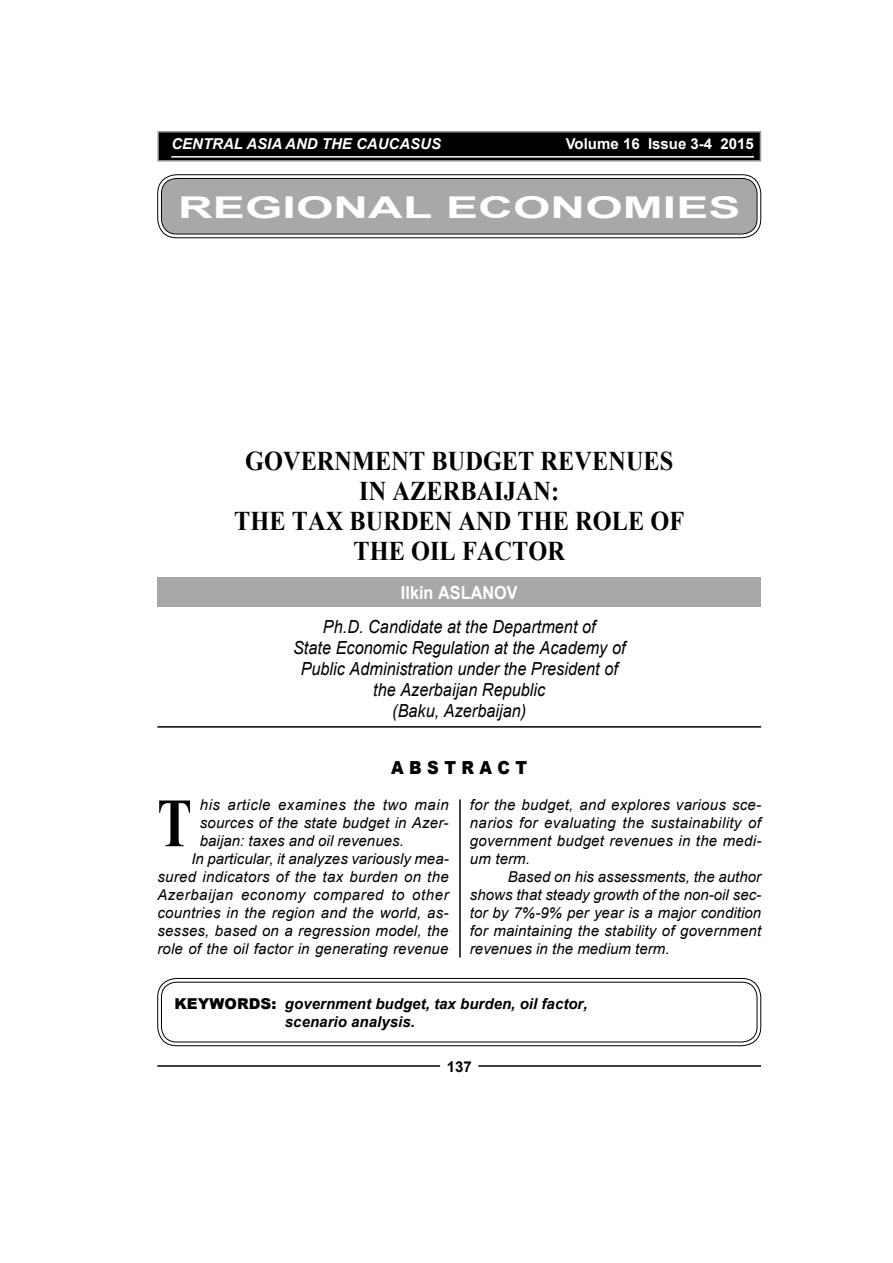
<style>
.page{position:relative;width:893px;height:1263px;background:#fff}
.page>*{position:absolute;margin:0;border:0;box-sizing:border-box;transform-origin:0 0}
.t1{font:700 69px "Times New Roman";color:#000;scale:.75 1}
.t2{font:700 30px "Arial";letter-spacing:.005em;color:#fff;scale:1.6 1}
.t3{font:700 27px/30px "Times New Roman";letter-spacing:.005em;color:#000;text-align:center;scale:.9 1}
.t4{font:italic 18px/21px "Arial";letter-spacing:.005em;color:#000;text-align:center;scale:.9 1}
.t5{font:700 18px "Arial";letter-spacing:.005em;color:#fff;scale:.9 1}
.t6{font:900 18px "Arial";letter-spacing:.335em;color:#000;scale:.9 1}
.t7{font:italic 15px/18px "Arial";letter-spacing:.015em;color:#000;text-align:justify}
.t8{font:italic 700 15px/18px "Arial";letter-spacing:.005em;color:#000}
.t9{font:italic 15px "Arial";letter-spacing:.035em;color:#000}
.t10{font:italic 700 15px "Arial";color:#fff}
.t11{font:700 15px "Arial";color:#fff}
.t12{font:700 15px "Arial";color:#000}
.s1{font-weight:900;font-style:normal}
</style>
<div class="page">
<hr style="left:157px;top:1065px;width:283px;height:2px;background:#000">
<hr style="left:478px;top:1065px;width:283px;height:2px;background:#000">
<div style="left:158px;top:132px;width:602px;height:29px;background:#000"></div>
<div style="left:157px;top:131px;width:604px;height:31px;border:2px solid #9d9d9c"></div>
<hr style="left:171px;top:156px;width:583px;height:2px;background:#fff">
<div style="left:157px;top:577px;width:604px;height:30px;background:#a8a8a7"></div>
<div style="left:160px;top:177px;width:599px;height:59px;background:#a8a8a7;border-radius:17px"></div>
<div style="left:157px;top:174px;width:604px;height:64px;border:4px solid #fff;border-radius:17px"></div>
<div style="left:157px;top:174px;width:604px;height:64px;border:1px solid #000;border-radius:19px"></div>
<div style="left:161px;top:178px;width:596px;height:56px;border:1px solid #000;border-radius:15px"></div>
<hr style="left:459px;top:799px;width:2px;height:158px;background:#000">
<hr style="left:157px;top:726px;width:604px;height:2px;background:#000">
<div style="left:157px;top:978px;width:604px;height:68px;border:4px solid #fff;border-radius:17px"></div>
<div style="left:157px;top:978px;width:604px;height:68px;border:1px solid #000;border-radius:19px"></div>
<div style="left:161px;top:982px;width:596px;height:60px;border:1px solid #000;border-radius:15px"></div>
<p class="t10" style="left:171px;top:134px;width:271px">CENTRAL ASIA AND THE CAUCASUS</p>
<p class="t11" style="left:566px;top:134px;width:190px">Volume 16 Issue 3-4 2015</p>
<h2 class="t2" style="left:178px;top:187px;width:353px">REGIONAL ECONOMIES</h2>
<h3 class="t3" style="left:234px;top:445px;width:502px">GOVERNMENT BUDGET REVENUES<br>IN AZERBAIJAN:<br>THE TAX BURDEN AND THE ROLE OF<br>THE OIL FACTOR</h3>
<p class="t5" style="left:401px;top:581px;width:131px">Ilkin ASLANOV</p>
<p class="t4" style="left:293px;top:616px;width:371px">Ph.D. Candidate at the Department of<br>State Economic Regulation at the Academy of Public Administration under the President of the Azerbaijan Republic<br>(Baku, Azerbaijan)</p>
<p class="t6" style="left:391px;top:754px;width:153px">ABSTRACT</p>
<p class="t9" style="left:200px;top:795px;width:250px">his article examines the two main</p>
<p class="t7" style="left:200px;top:814px;width:250px">sources of the state budget in Azer-</p>
<p class="t7" style="left:200px;top:832px;width:205px">baijan: taxes and oil revenues.</p>
<p class="t7" style="left:191px;top:850px;width:259px">In particular, it analyzes variously mea-</p>
<p class="t7" style="left:157px;top:868px;width:293px">sured indicators of the tax burden on the</p>
<p class="t9" style="left:157px;top:885px;width:293px">Azerbaijan economy compared to other</p>
<p class="t7" style="left:157px;top:904px;width:293px">countries in the region and the world, as-</p>
<p class="t7" style="left:157px;top:922px;width:293px">sesses, based on a regression model, the</p>
<p class="t7" style="left:157px;top:940px;width:293px">role of the oil factor in generating revenue</p>
<p class="t7" style="left:470px;top:796px;width:293px">for the budget, and explores various sce&shy;narios for evaluating the sustainability of government budget revenues in the medi&shy;um term.</p>
<p class="t7" style="left:470px;top:868px;width:293px;text-indent:38px">Based on his assessments, the author shows that steady growth of the non-oil sec&shy;tor by 7%-9% per year is a major condition for maintaining the stability of government revenues in the medium term.</p>
<h1 class="t1" style="left:157px;top:775px;width:48px">T</h1>
<p class="t8" style="left:285px;top:995px;width:304px;text-indent:-111px"><span class="s1">KEYWORDS:</span> government budget, tax burden, oil factor, scenario analysis.</p>
<p class="t12" style="left:447px;top:1057px;width:27px">137</p>
</div>
